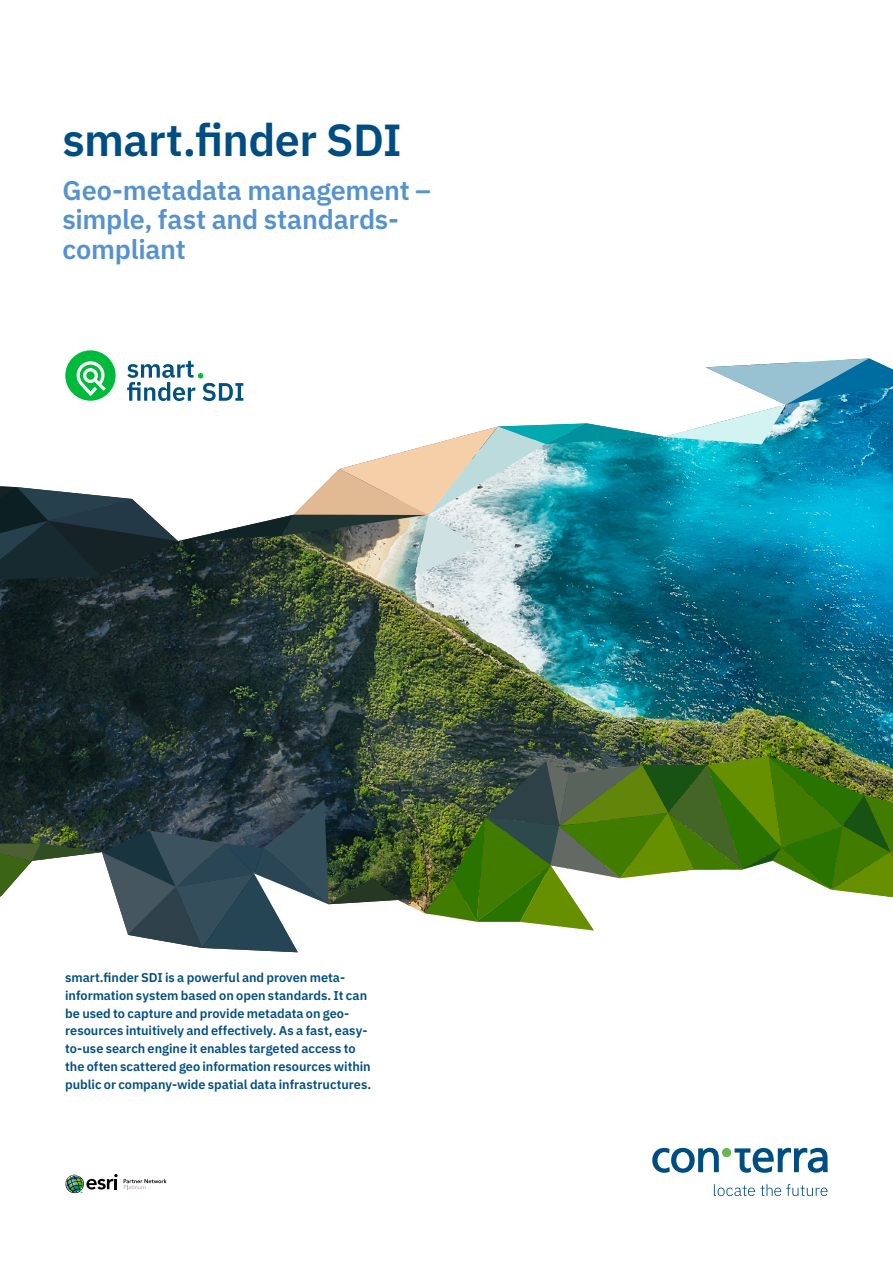
<style>
.page{position:relative;width:893px;height:1263px;background:#fff}
.page>*{position:absolute;margin:0;border:0;box-sizing:border-box;transform-origin:0 0}
.t1{font:600 45px "IBM Plex Sans";letter-spacing:-.015em;color:#004e81}
.t2{font:600 27px/29.7px "IBM Plex Sans";letter-spacing:-.01em;color:#5592ce}
.t3{font:600 12.75px/17.9px "IBM Plex Sans";color:#004e81}
</style>
<div class="page">
<img style="left:0;top:579px;width:893px;height:273px">
<svg style="left:123px;top:852px;width:705px;height:345px"></svg>
<svg style="left:65px;top:1174px;width:53px;height:19px"></svg>
<svg style="left:124px;top:1179px;width:43px;height:10px"></svg>
<svg style="left:0;top:800px;width:398px;height:152px"></svg>
<svg style="left:424px;top:756px;width:469px;height:174px"></svg>
<svg style="left:0;top:350px;width:893px;height:229px"></svg>
<svg style="left:714px;top:1184px;width:113px;height:12px"></svg>
<div style="left:722px;top:1148px;width:9px;height:9px;background:#69b650;border-radius:50%"></div>
<svg style="left:652px;top:1148px;width:67px;height:25px"></svg>
<svg style="left:735px;top:1148px;width:93px;height:25px"></svg>
<h1 class="t1" style="left:62px;top:105px;width:341px">smart.finder SDI</h1>
<h2 class="t2" style="left:62px;top:173px;width:370px">Geo-metadata management – simple, fast and standards&shy;compliant</h2>
<p class="t3" style="left:65px;top:967px;width:307px">smart.finder SDI is a powerful and proven meta&shy;information system based on open standards. It can be used to capture and provide metadata on geo&shy;resources intuitively and effectively. As a fast, easy&shy;to-use search engine it enables targeted access to the often scattered geo information resources within public or company-wide spatial data infrastructures.</p>
</div>
